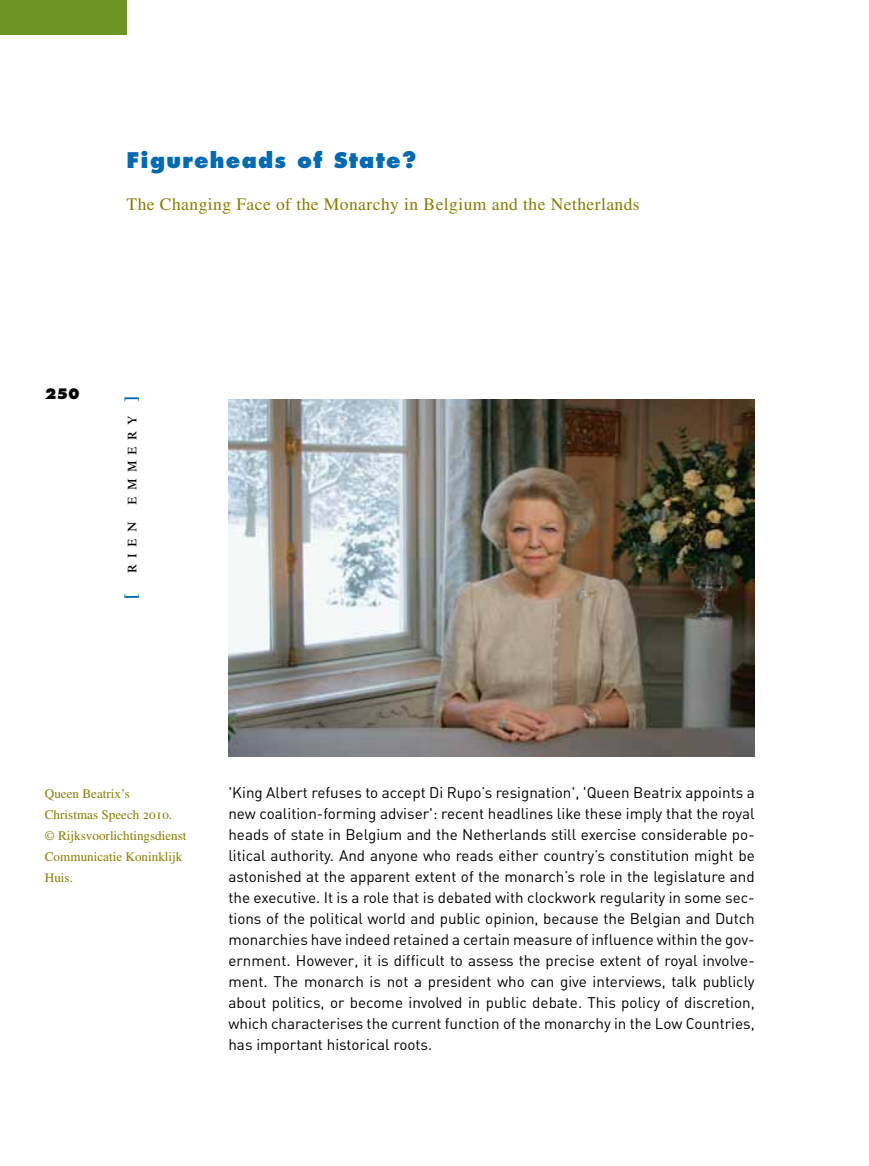
<style>
.page{position:relative;width:869px;height:1166px;background:#fff}
.page>*{position:absolute;margin:0;border:0;box-sizing:border-box;transform-origin:0 0}
.t1{font:800 21px "Futura";letter-spacing:.06em;color:#006ab3}
.t2{font:17.5px "Times";letter-spacing:.025em;color:#887e00}
.t3{font:17.5px "Times Roman SC";letter-spacing:.35em;color:#000}
.t4{font:15.22px/21px "DIN Regular Alternate";color:#000;text-align:justify}
.t5{font:800 14px "Futura";color:#000}
.t6{font:13.12px/21px "Times";color:#887e00}
.s1{font-family:"Times";font-weight:700;color:#006ab3}
.s2{font-family:"Times Bold SC";color:#006ab3}
.s3{font-family:"Times Roman SC"}
</style>
<div class="page">
<div style="left:0;top:0;width:126px;height:35px;background:#6f9426"></div>
<img style="left:228px;top:399px;width:526px;height:357px">
<h1 class="t1" style="left:126px;top:151px;width:291px">Figureheads of State?</h1>
<p class="t2" style="left:126px;top:198px;width:514px">The Changing Face of the Monarchy in Belgium and the Netherlands</p>
<p class="t5" style="left:45px;top:388px;width:36px">250</p>
<p class="t3" style="left:124px;top:599px;width:204px;rotate:-90deg"><span class="s1">[</span> rien emmery <span class="s2">]</span></p>
<p class="t6" style="left:45px;top:784px;width:143px">Queen Beatrix’s<br>Christmas Speech <span class="s3">2010</span>.<br>© Rijksvoorlichtingsdienst<br>Communicatie Koninklijk<br>Huis.</p>
<p class="t4" style="left:228px;top:783px;width:527px">'King Albert refuses to accept Di Rupo’s resignation', 'Queen Beatrix appoints a new coalition-forming adviser': recent headlines like these imply that the royal heads of state in Belgium and the Netherlands still exercise considerable po&shy;litical authority. And anyone who reads either country’s constitution might be astonished at the apparent extent of the monarch’s role in the legislature and the executive. It is a role that is debated with clockwork regularity in some sec&shy;tions of the political world and public opinion, because the Belgian and Dutch monarchies have indeed retained a certain measure of influence within the gov&shy;ernment. However, it is difficult to assess the precise extent of royal involve&shy;ment. The monarch is not a president who can give interviews, talk publicly about politics, or become involved in public debate. This policy of discretion, which characterises the current function of the monarchy in the Low Countries, has important historical roots.</p>
</div>
